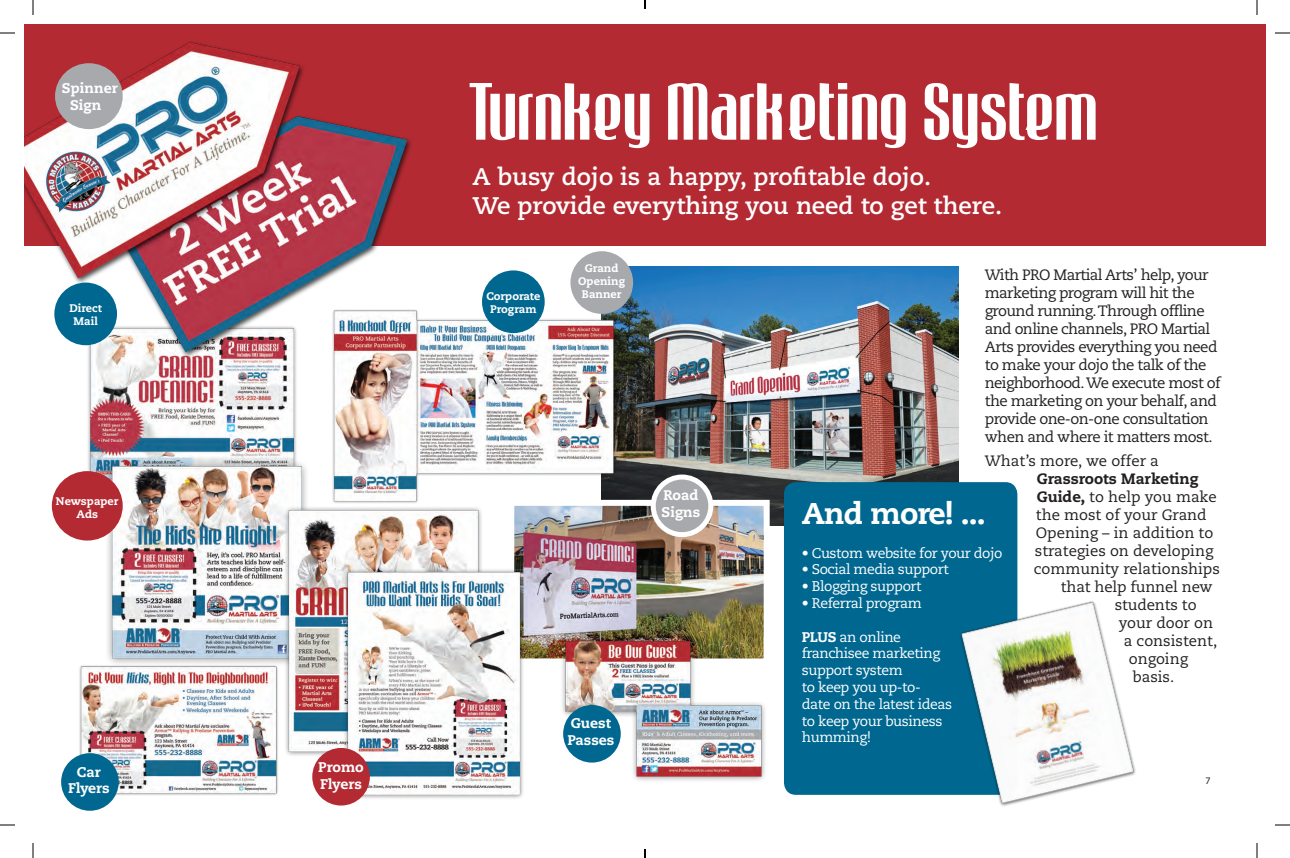
<style>
.page{position:relative;width:1290px;height:858px;background:#fff}
.page>*{position:absolute;margin:0;border:0;box-sizing:border-box;transform-origin:0 0}
.t1{font:72px "Mabella";color:#fff}
.t2{font:800 30px "Caecilia LT Std";letter-spacing:-.03em;color:#fff}
.t3{font:700 24px "Caecilia LT Std";color:#fff}
.t4{font:15px/18px "Caecilia LT Std";letter-spacing:-.04em;color:#231f20}
.t5{font:15px "Caecilia LT Std";color:#231f20}
.t6{font:15px "Caecilia LT Std";letter-spacing:-.01em;color:#231f20}
.t7{font:800 15px "Caecilia LT Std";color:#231f20}
.t8{font:14px/16.8px "Caecilia LT Std";letter-spacing:-.03em;color:#fff}
.t9{font:800 14px/16.8px "Caecilia LT Std";color:#fff;text-align:center}
.t10{font:800 11px/13.2px "Caecilia LT Std";color:#fff;text-align:center}
.t11{font:10px "Myriad Pro";color:#231f20}
.s1{font-weight:800}
</style>
<div class="page">
<img style="left:61px;top:690px;width:217px;height:121px">
<div style="left:61px;top:753px;width:58px;height:58px;background:#006890;border-radius:50%"></div>
<div style="left:24px;top:24px;width:1242px;height:221px;background:#b32a33"></div>
<img style="left:76px;top:366px;width:221px;height:107px">
<img style="left:24px;top:42px;width:405px;height:324px">
<img style="left:78px;top:444px;width:229px;height:246px">
<img style="left:260px;top:498px;width:222px;height:268px">
<div style="left:55px;top:63px;width:68px;height:66px;background:#a8a9ad;border-radius:50%"></div>
<div style="left:52px;top:471px;width:71px;height:70px;background:#b32a33;border-radius:50%"></div>
<img style="left:624px;top:266px;width:334px;height:259px">
<img style="left:316px;top:303px;width:308px;height:213px">
<div style="left:482px;top:270px;width:63px;height:63px;background:#006890;border-radius:50%"></div>
<div style="left:54px;top:283px;width:63px;height:62px;background:#006890;border-radius:50%"></div>
<div style="left:570px;top:251px;width:63px;height:63px;background:#a8a9ad;border-radius:50%"></div>
<div style="left:784px;top:482px;width:233px;height:313px;background:#006890;border-radius:12px"></div>
<img style="left:505px;top:497px;width:268px;height:128px">
<div style="left:653px;top:477px;width:58px;height:58px;background:#a8a9ad;border-radius:50%"></div>
<div style="left:651px;top:475px;width:62px;height:62px;border:5px solid #fff;border-radius:50%"></div>
<img style="left:544px;top:625px;width:221px;height:156px">
<div style="left:563px;top:705px;width:58px;height:58px;background:#006890;border-radius:50%"></div>
<img style="left:324px;top:559px;width:220px;height:241px">
<div style="left:312px;top:748px;width:58px;height:58px;background:#b32a33;border-radius:50%"></div>
<img style="left:940px;top:586px;width:196px;height:220px">
<svg style="left:0;top:32px;width:15px;height:2px"></svg>
<svg style="left:1275px;top:32px;width:15px;height:2px"></svg>
<svg style="left:0;top:824px;width:15px;height:2px"></svg>
<svg style="left:1275px;top:824px;width:15px;height:2px"></svg>
<svg style="left:32px;top:0;width:2px;height:15px"></svg>
<svg style="left:32px;top:843px;width:2px;height:15px"></svg>
<svg style="left:1256px;top:0;width:2px;height:15px"></svg>
<svg style="left:1256px;top:843px;width:2px;height:15px"></svg>
<svg style="left:644px;top:0;width:2px;height:9px"></svg>
<svg style="left:644px;top:849px;width:2px;height:9px"></svg>
<p class="t9" style="left:62px;top:80px;width:57px">Spinner<br>Sign</p>
<p class="t1" style="left:470px;top:70px;width:632px">Turnkey Marketing System</p>
<p class="t3" style="left:472px;top:163px;width:460px">A busy dojo is a happy, profitable dojo.</p>
<p class="t3" style="left:472px;top:192px;width:531px">We provide everything you need to get there.</p>
<p class="t10" style="left:486px;top:290px;width:56px">Corporate</p>
<p class="t10" style="left:70px;top:302px;width:34px">Direct</p>
<p class="t10" style="left:490px;top:303px;width:48px">Program</p>
<p class="t10" style="left:74px;top:315px;width:26px">Mail</p>
<p class="t10" style="left:578px;top:261px;width:49px">Grand<br>Opening<br>Banner</p>
<p class="t10" style="left:56px;top:494px;width:64px">Newspaper<br>Ads</p>
<p class="t9" style="left:663px;top:487px;width:37px">Road</p>
<p class="t9" style="left:662px;top:504px;width:40px">Signs</p>
<p class="t9" style="left:77px;top:763px;width:25px">Car</p>
<p class="t9" style="left:68px;top:780px;width:43px">Flyers</p>
<p class="t9" style="left:318px;top:759px;width:47px">Promo</p>
<p class="t9" style="left:320px;top:776px;width:43px">Flyers</p>
<p class="t9" style="left:571px;top:715px;width:42px">Guest</p>
<p class="t9" style="left:567px;top:732px;width:49px">Passes</p>
<p class="t4" style="left:985px;top:266px;width:237px">With PRO Martial Arts’ help, your marketing program will hit the ground running. Through offline and online channels, PRO Martial<br>Arts provides everything you need to make your dojo the talk of the neighborhood. We execute most of the marketing on your behalf, and provide one-on-one consultation when and where it matters most.</p>
<p class="t5" style="left:985px;top:452px;width:176px">What’s more, we offer a</p>
<p class="t7" style="left:1037px;top:469px;width:163px">Grassroots Marketing</p>
<p class="t5" style="left:1037px;top:488px;width:182px"><span class="s1">Guide,</span> to help you make</p>
<p class="t5" style="left:1036px;top:506px;width:172px">the most of your Grand</p>
<p class="t5" style="left:1036px;top:524px;width:179px">Opening – in addition to</p>
<p class="t5" style="left:1035px;top:542px;width:180px">strategies on developing</p>
<p class="t5" style="left:1034px;top:560px;width:188px">community relationships</p>
<p class="t6" style="left:1061px;top:578px;width:153px">that help funnel new</p>
<p class="t6" style="left:1115px;top:596px;width:83px">students to</p>
<p class="t5" style="left:1119px;top:614px;width:96px">your door on</p>
<p class="t5" style="left:1124px;top:632px;width:95px">a consistent,</p>
<p class="t5" style="left:1129px;top:650px;width:61px">ongoing</p>
<p class="t4" style="left:1133px;top:668px;width:43px">basis.</p>
<p class="t2" style="left:802px;top:495px;width:185px">And more! ...</p>
<p class="t8" style="left:802px;top:545px;width:202px">• Custom website for your dojo</p>
<p class="t8" style="left:802px;top:561px;width:149px">• Social media support</p>
<p class="t8" style="left:802px;top:578px;width:121px">• Blogging support</p>
<p class="t8" style="left:802px;top:595px;width:121px">• Referral program</p>
<p class="t8" style="left:802px;top:629px;width:101px"><span class="s1">PLUS</span> an online</p>
<p class="t8" style="left:802px;top:645px;width:140px">franchisee marketing support system</p>
<p class="t8" style="left:802px;top:679px;width:152px">to keep you up-to&shy;date on the latest ideas to keep your business humming!</p>
<p class="t11" style="left:1205px;top:775px;width:7px">7</p>
</div>
